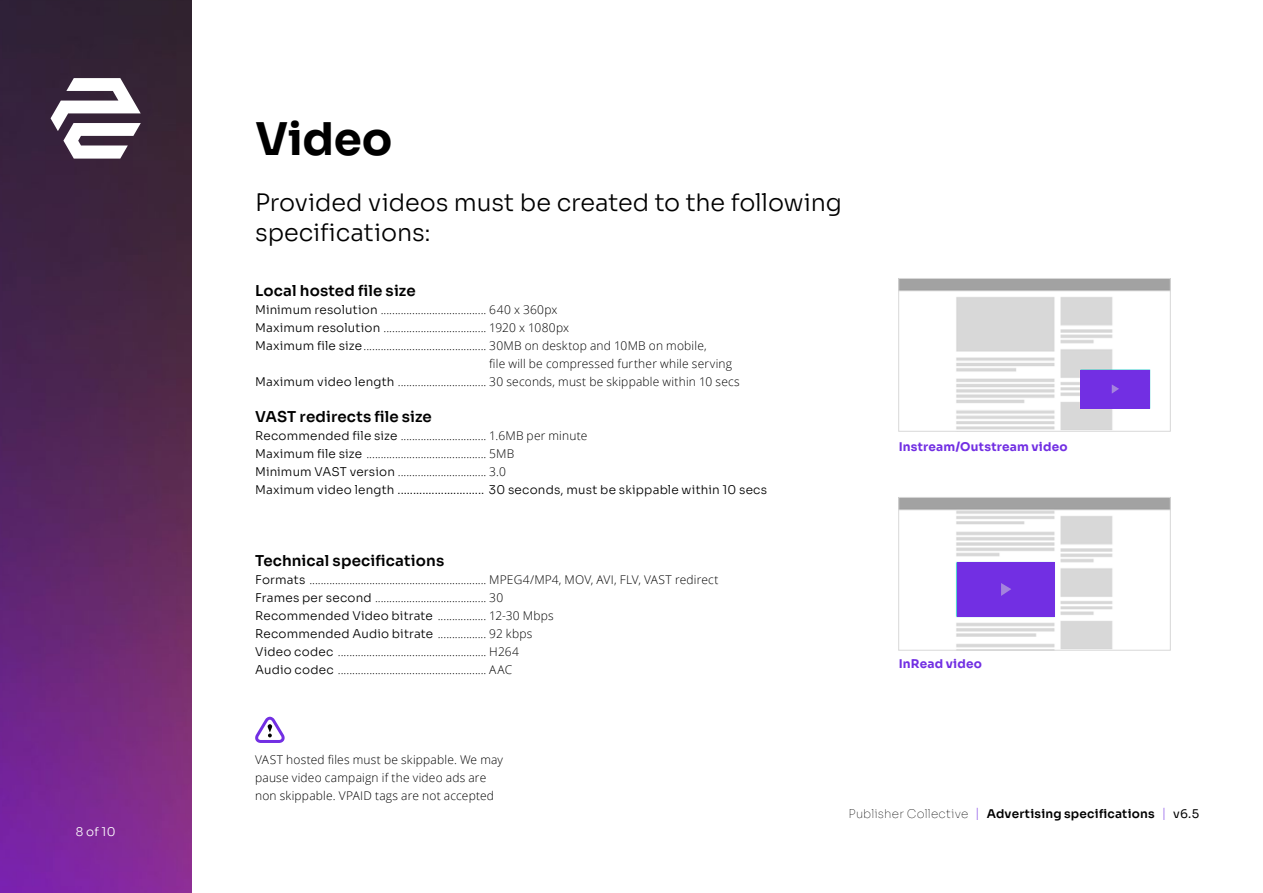
<style>
.page{position:relative;width:1263px;height:893px;background:#fff}
.page>*{position:absolute;margin:0;border:0;box-sizing:border-box;transform-origin:0 0}
.t1{font:700 45px "Sora";letter-spacing:-.01em;color:#000}
.t2{font:300 24px/30px "Sora";letter-spacing:-.01em;color:#000}
.t3{font:600 15px "Sora";letter-spacing:.01em;color:#000}
.t4{font:300 12px/18px "Open Sans";letter-spacing:.015em;color:#000}
.t5{font:300 12px "Sora";letter-spacing:.015em;color:#000}
.t6{font:600 12px "Sora";letter-spacing:.02em;color:#000}
.t7{font:700 12px "Sora";letter-spacing:.02em;color:#722fe3}
.t8{font:300 12px "Sora";color:#fff}
.s1{font-family:"Sora"}
.s2{font-family:"Open Sans"}
.s3{font-weight:100}
.s4{font-family:"Open Sans";font-weight:300;color:#722fe3}
.s5{font-weight:400}
</style>
<div class="page">
<img style="left:0;top:0;width:191px;height:893px">
<svg style="left:51px;top:78px;width:90px;height:81px"></svg>
<svg style="left:255px;top:717px;width:30px;height:26px"></svg>
<img style="left:900px;top:280px;width:269px;height:150px">
<div style="left:898px;top:278px;width:273px;height:154px;border:1px solid #d8d8d8"></div>
<img style="left:900px;top:499px;width:269px;height:150px">
<div style="left:898px;top:497px;width:273px;height:154px;border:1px solid #d8d8d8"></div>
<div style="left:1080px;top:370px;width:70px;height:39px;background:#722fe3"></div>
<svg style="left:1112px;top:384px;width:7px;height:10px"></svg>
<div style="left:957px;top:562px;width:97px;height:55px;background:#722fe3"></div>
<svg style="left:1001px;top:583px;width:10px;height:13px"></svg>
<p class="t8" style="left:76px;top:822px;width:41px">8 of 10</p>
<h1 class="t1" style="left:255px;top:102px;width:139px">Video</h1>
<h2 class="t2" style="left:255px;top:186px;width:588px">Provided videos must be created to the following specifications:</h2>
<p class="t3" style="left:255px;top:278px;width:162px">Local hosted file size</p>
<p class="t4" style="left:255px;top:300px;width:304px"><span class="s1">Minimum resolution</span> ..................................... 640 x 360px</p>
<p class="t4" style="left:255px;top:318px;width:315px"><span class="s1">Maximum resolution</span> .................................... 1920 x 1080px</p>
<p class="t4" style="left:255px;top:336px;width:453px"><span class="s1">Maximum file size</span>........................................... 30MB on desktop and 10MB on mobile,</p>
<p class="t4" style="left:489px;top:354px;width:244px">file will be compressed further while serving</p>
<p class="t4" style="left:255px;top:372px;width:486px"><span class="s1">Maximum video length</span> ............................... 30 seconds, must be skippable within 10 secs</p>
<p class="t3" style="left:255px;top:404px;width:178px">VAST redirects file size</p>
<p class="t4" style="left:255px;top:426px;width:334px"><span class="s1">Recommended file size</span> .............................. 1.6MB per minute<br><span class="s1">Maximum file size</span> .......................................... 5MB<br><span class="s1">Minimum VAST version</span> ............................... 3.0</p>
<p class="t5" style="left:255px;top:480px;width:514px">Maximum video length ............................ 30 seconds, must be skippable within 10 secs</p>
<p class="t3" style="left:255px;top:548px;width:191px">Technical specifications</p>
<p class="t4" style="left:255px;top:570px;width:465px"><span class="s1">Formats</span> .............................................................. MPEG4/MP4, MOV, AVI, FLV, VAST redirect<br><span class="s1">Frames per second</span> ....................................... 30<br><span class="s1">Recommended Video bitrate</span> ................. 12-30 Mbps</p>
<p class="t5" style="left:255px;top:624px;width:279px">Recommended Audio bitrate <span class="s2">................. 92 kbps</span></p>
<p class="t4" style="left:255px;top:642px;width:265px"><span class="s1">Video codec</span> .................................................... H264<br><span class="s1">Audio codec</span> .................................................... AAC</p>
<p class="t7" style="left:899px;top:437px;width:170px">Instream/Outstream video</p>
<p class="t7" style="left:899px;top:654px;width:85px">InRead video</p>
<p class="t4" style="left:255px;top:750px;width:249px">VAST hosted files must be skippable. We may pause video campaign if the video ads are non skippable. VPAID tags are not accepted</p>
<p class="t6" style="left:848px;top:804px;width:352px"><span class="s3">Publisher Collective</span> <span class="s4">|</span> Advertising specifications <span class="s4">|</span> <span class="s5">v6.5</span></p>
</div>
